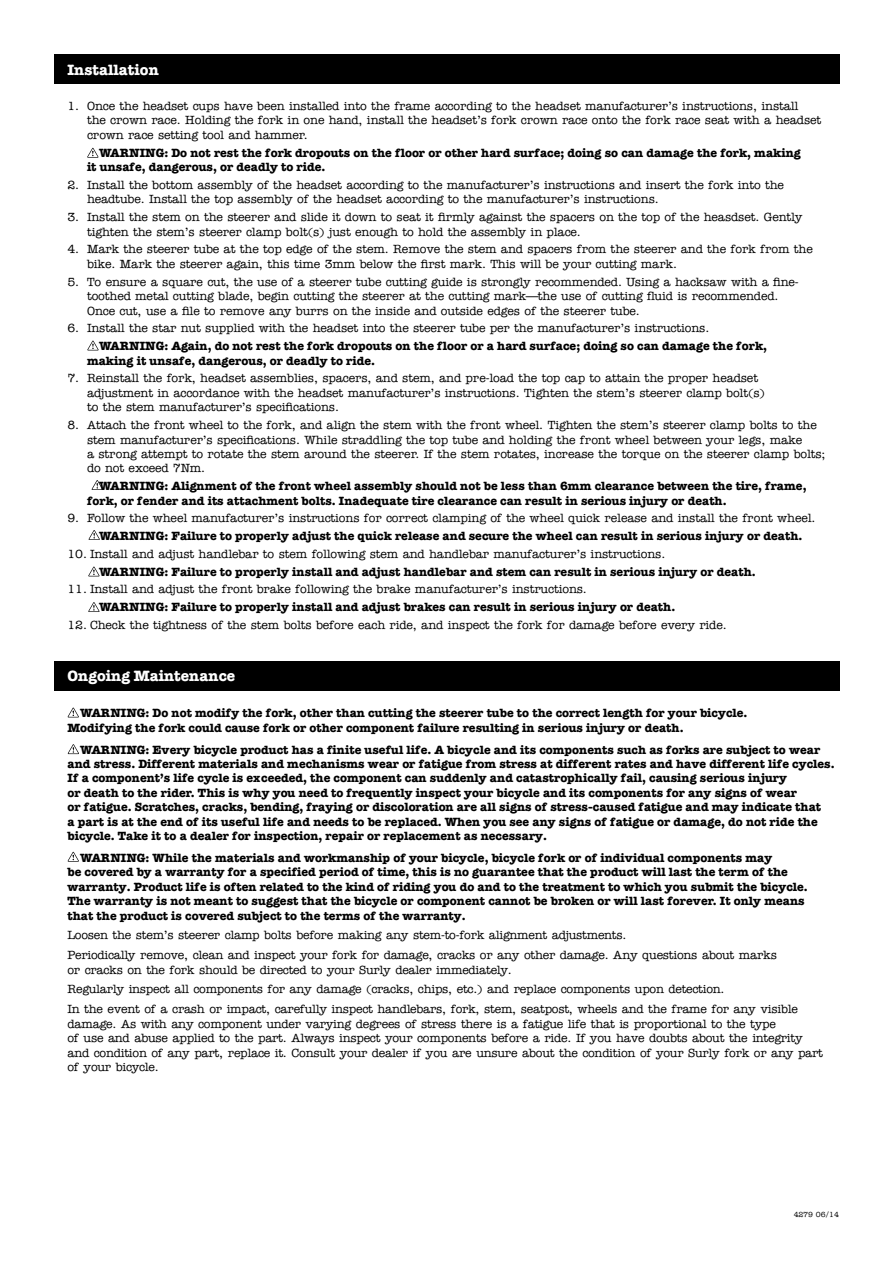
<style>
.page{position:relative;width:893px;height:1263px;background:#fff}
.page>*{position:absolute;margin:0;border:0;box-sizing:border-box;transform-origin:0 0}
.t1{font:700 15px "American Typewriter";color:#fff}
.t2{font:500 12px/14.4px "American Typewriter";letter-spacing:-.01em;color:#000}
.t3{font:700 12px/14.4px "American Typewriter";color:#000}
.t4{font:500 7.5px "American Typewriter";letter-spacing:-.02em;color:#000}
</style>
<div class="page">
<div style="left:54px;top:660px;width:785px;height:30px;background:#000"></div>
<svg style="left:68px;top:708px;width:11px;height:9px"></svg>
<svg style="left:68px;top:744px;width:11px;height:10px"></svg>
<svg style="left:68px;top:852px;width:11px;height:10px"></svg>
<div style="left:54px;top:54px;width:785px;height:30px;background:#000"></div>
<svg style="left:87px;top:148px;width:11px;height:10px"></svg>
<svg style="left:87px;top:341px;width:12px;height:9px"></svg>
<svg style="left:92px;top:480px;width:11px;height:10px"></svg>
<svg style="left:89px;top:530px;width:11px;height:10px"></svg>
<svg style="left:88px;top:566px;width:12px;height:10px"></svg>
<svg style="left:88px;top:602px;width:12px;height:10px"></svg>
<p class="t1" style="left:67px;top:60px;width:93px">Installation</p>
<p class="t2" style="left:87px;top:99px;width:736px;text-indent:-20px">1. Once the headset cups have been installed into the frame according to the headset manufacturer’s instructions, install<br>the crown race. Holding the fork in one hand, install the headset’s fork crown race onto the fork race seat with a headset crown race setting tool and hammer.</p>
<p class="t3" style="left:87px;top:145px;width:715px;text-indent:12px">WARNING: Do not rest the fork dropouts on the floor or other hard surface; doing so can damage the fork, making it unsafe, dangerous, or deadly to ride.</p>
<p class="t2" style="left:87px;top:178px;width:699px;text-indent:-20px">2. Install the bottom assembly of the headset according to the manufacturer’s instructions and insert the fork into the headtube. Install the top assembly of the headset according to the manufacturer’s instructions.</p>
<p class="t2" style="left:87px;top:210px;width:717px;text-indent:-20px">3. Install the stem on the steerer and slide it down to seat it firmly against the spacers on the top of the heasdset. Gently tighten the stem’s steerer clamp bolt(s) just enough to hold the assembly in place.</p>
<p class="t2" style="left:87px;top:242px;width:727px;text-indent:-20px">4. Mark the steerer tube at the top edge of the stem. Remove the stem and spacers from the steerer and the fork from the bike. Mark the steerer again, this time 3mm below the first mark. This will be your cutting mark.</p>
<p class="t2" style="left:87px;top:275px;width:713px;text-indent:-20px">5. To ensure a square cut, the use of a steerer tube cutting guide is strongly recommended. Using a hacksaw with a fine&shy;toothed metal cutting blade, begin cutting the steerer at the cutting mark—the use of cutting fluid is recommended.<br>Once cut, use a file to remove any burrs on the inside and outside edges of the steerer tube.</p>
<p class="t2" style="left:68px;top:321px;width:643px">6. Install the star nut supplied with the headset into the steerer tube per the manufacturer’s instructions.</p>
<p class="t3" style="left:87px;top:339px;width:681px;text-indent:12px">WARNING: Again, do not rest the fork dropouts on the floor or a hard surface; doing so can damage the fork, making it unsafe, dangerous, or deadly to ride.</p>
<p class="t2" style="left:87px;top:371px;width:680px;text-indent:-20px">7. Reinstall the fork, headset assemblies, spacers, and stem, and pre-load the top cap to attain the proper headset adjustment in accordance with the headset manufacturer’s instructions. Tighten the stem’s steerer clamp bolt(s) to the stem manufacturer’s specifications.</p>
<p class="t2" style="left:87px;top:418px;width:740px;text-indent:-20px">8. Attach the front wheel to the fork, and align the stem with the front wheel. Tighten the stem’s steerer clamp bolts to the stem manufacturer’s specifications. While straddling the top tube and holding the front wheel between your legs, make<br>a strong attempt to rotate the stem around the steerer. If the stem rotates, increase the torque on the steerer clamp bolts; do not exceed 7Nm.</p>
<p class="t3" style="left:87px;top:479px;width:721px;text-indent:12px">WARNING: Alignment of the front wheel assembly should not be less than 6mm clearance between the tire, frame, fork, or fender and its attachment bolts. Inadequate tire clearance can result in serious injury or death.</p>
<p class="t2" style="left:68px;top:511px;width:749px">9. Follow the wheel manufacturer’s instructions for correct clamping of the wheel quick release and install the front wheel.</p>
<p class="t3" style="left:99px;top:529px;width:705px">WARNING: Failure to properly adjust the quick release and secure the wheel can result in serious injury or death.</p>
<p class="t2" style="left:68px;top:547px;width:599px">10. Install and adjust handlebar to stem following stem and handlebar manufacturer’s instructions.</p>
<p class="t3" style="left:99px;top:564px;width:658px">WARNING: Failure to properly install and adjust handlebar and stem can result in serious injury or death.</p>
<p class="t2" style="left:68px;top:582px;width:521px">11. Install and adjust the front brake following the brake manufacturer’s instructions.</p>
<p class="t3" style="left:99px;top:600px;width:578px">WARNING: Failure to properly install and adjust brakes can result in serious injury or death.</p>
<p class="t2" style="left:68px;top:618px;width:661px">12. Check the tightness of the stem bolts before each ride, and inspect the fork for damage before every ride.</p>
<p class="t1" style="left:67px;top:667px;width:169px">Ongoing Maintenance</p>
<p class="t3" style="left:68px;top:706px;width:681px;text-indent:13px">WARNING: Do not modify the fork, other than cutting the steerer tube to the correct length for your bicycle.<br>Modifying the fork could cause fork or other component failure resulting in serious injury or death.</p>
<p class="t3" style="left:68px;top:742px;width:768px;text-indent:13px">WARNING: Every bicycle product has a finite useful life. A bicycle and its components such as forks are subject to wear and stress. Different materials and mechanisms wear or fatigue from stress at different rates and have different life cycles.<br>If a component’s life cycle is exceeded, the component can suddenly and catastrophically fail, causing serious injury<br>or death to the rider. This is why you need to frequently inspect your bicycle and its components for any signs of wear<br>or fatigue. Scratches, cracks, bending, fraying or discoloration are all signs of stress-caused fatigue and may indicate that<br>a part is at the end of its useful life and needs to be replaced. When you see any signs of fatigue or damage, do not ride the bicycle. Take it to a dealer for inspection, repair or replacement as necessary.</p>
<p class="t3" style="left:68px;top:850px;width:742px;text-indent:13px">WARNING: While the materials and workmanship of your bicycle, bicycle fork or of individual components may<br>be covered by a warranty for a specified period of time, this is no guarantee that the product will last the term of the warranty. Product life is often related to the kind of riding you do and to the treatment to which you submit the bicycle.<br>The warranty is not meant to suggest that the bicycle or component cannot be broken or will last forever. It only means that the product is covered subject to the terms of the warranty.</p>
<p class="t2" style="left:68px;top:926px;width:711px;line-height:19.8px">Loosen the stem’s steerer clamp bolts before making any stem-to-fork alignment adjustments.<br>Periodically remove, clean and inspect your fork for damage, cracks or any other damage. Any questions about marks</p>
<p class="t2" style="left:68px;top:960px;width:732px;line-height:19.8px">or cracks on the fork should be directed to your Surly dealer immediately.<br>Regularly inspect all components for any damage (cracks, chips, etc.) and replace components upon detection.<br>In the event of a crash or impact, carefully inspect handlebars, fork, stem, seatpost, wheels and the frame for any visible</p>
<p class="t2" style="left:68px;top:1017px;width:757px">damage. As with any component under varying degrees of stress there is a fatigue life that is proportional to the type<br>of use and abuse applied to the part. Always inspect your components before a ride. If you have doubts about the integrity and condition of any part, replace it. Consult your dealer if you are unsure about the condition of your Surly fork or any part of your bicycle.</p>
<p class="t4" style="left:794px;top:1210px;width:47px">4279 06/14</p>
</div>
